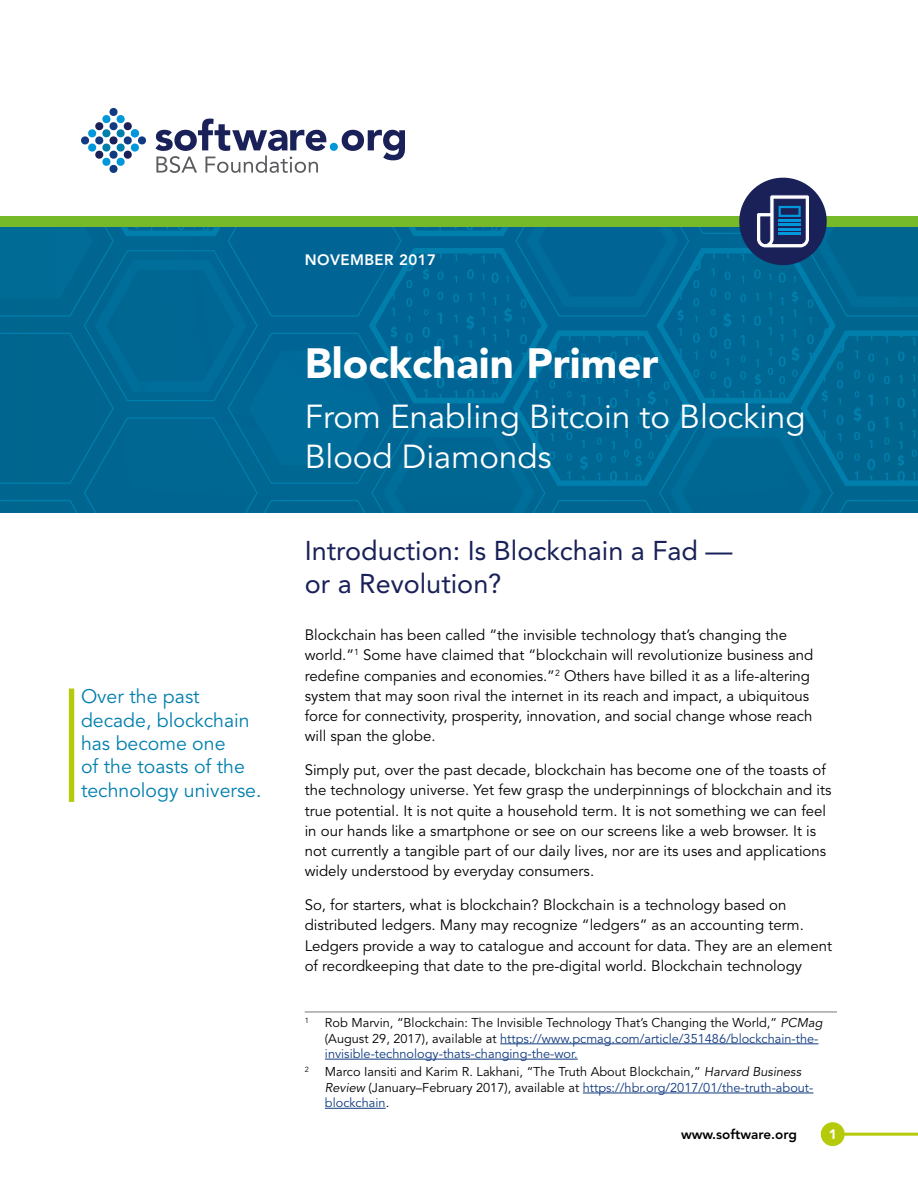
<style>
.page{position:relative;width:918px;height:1188px;background:#fff}
.page>*{position:absolute;margin:0;border:0;box-sizing:border-box;transform-origin:0 0}
.t1{font:900 42px "Avenir LT Std";color:#fff}
.t2{font:33px/39.6px "Avenir LT Std";color:#fff}
.t3{font:27px/32.4px "Avenir LT Std";color:#1a2158}
.t4{font:19.5px/23.4px "Avenir LT Std";color:#007fad}
.t5{font:15px/20.2px "Avenir LT Std";color:#000}
.t6{font:800 15px "Avenir LT Std";letter-spacing:.03em;color:#fff}
.t7{font:800 13.5px "Avenir LT Std";color:#000}
.t8{font:900 13.5px "Avenir LT Std";color:#fff}
.t9{font:12.75px/15.3px "Avenir LT Std";color:#103a81}
.t10{font:12.75px/15.3px "Avenir LT Std";color:#000}
.t11{font:7.5px "Avenir LT Std";color:#000}
.s1{color:#000}
.s2{font-style:italic;color:#000}
.s3{font-style:italic}
.s4{color:#103a81}
</style>
<div class="page">
<hr style="left:833px;top:1133px;width:85px;height:3px;background:#b4ca0b">
<div style="left:821px;top:1122px;width:24px;height:24px;background:#b4ca0b;border-radius:50%"></div>
<img style="left:0;top:227px;width:918px;height:286px">
<svg style="left:81px;top:108px;width:65px;height:65px"></svg>
<svg style="left:155px;top:119px;width:250px;height:54px"></svg>
<hr style="left:305px;top:1012px;width:532px;height:1px;background:#77797c">
<hr style="left:500px;top:1044px;width:318px;height:1px;background:#103a81">
<hr style="left:325px;top:1059px;width:253px;height:1px;background:#103a81">
<hr style="left:583px;top:1093px;width:230px;height:1px;background:#103a81">
<hr style="left:325px;top:1108px;width:61px;height:1px;background:#103a81">
<div style="left:69px;top:688px;width:5px;height:114px;background:#b4ca0b"></div>
<div style="left:0;top:216px;width:918px;height:11px;background:#76ba29"></div>
<svg style="left:735px;top:177px;width:96px;height:92px"></svg>
<hr style="left:779px;top:224px;width:22px;height:2px;background:#0098db">
<hr style="left:779px;top:219px;width:22px;height:2px;background:#0098db">
<hr style="left:779px;top:232px;width:22px;height:3px;background:#0098db">
<hr style="left:779px;top:228px;width:22px;height:2px;background:#0098db">
<h3 class="t4" style="left:81px;top:685px;width:182px">Over the past decade, blockchain has become one<br>of the toasts of the technology universe.</h3>
<p class="t6" style="left:305px;top:251px;width:133px">NOVEMBER 2017</p>
<h1 class="t1" style="left:305px;top:338px;width:355px">Blockchain Primer</h1>
<h2 class="t2" style="left:305px;top:398px;width:503px">From Enabling Bitcoin to Blocking<br>Blood Diamonds</h2>
<h3 class="t3" style="left:305px;top:535px;width:429px">Introduction: Is Blockchain a Fad — or a Revolution?</h3>
<p class="t5" style="left:305px;top:625px;width:510px">Blockchain has been called “the invisible technology that’s changing the world.”<sup>1</sup> Some have claimed that “blockchain will revolutionize business and redefine companies and economies.”<sup>2</sup> Others have billed it as a life-altering system that may soon rival the internet in its reach and impact, a ubiquitous force for connectivity, prosperity, innovation, and social change whose reach will span the globe.</p>
<p class="t5" style="left:305px;top:760px;width:528px">Simply put, over the past decade, blockchain has become one of the toasts of the technology universe. Yet few grasp the underpinnings of blockchain and its true potential. It is not quite a household term. It is not something we can feel in our hands like a smartphone or see on our screens like a web browser. It is not currently a tangible part of our daily lives, nor are its uses and applications widely understood by everyday consumers.</p>
<p class="t5" style="left:305px;top:895px;width:529px">So, for starters, what is blockchain? Blockchain is a technology based on distributed ledgers. Many may recognize “ledgers” as an accounting term.<br>Ledgers provide a way to catalogue and account for data. They are an element of recordkeeping that date to the pre-digital world. Blockchain technology</p>
<p class="t11" style="left:305px;top:1016px;width:6px">1</p>
<p class="t9" style="left:325px;top:1016px;width:499px"><span class="s1">Rob Marvin, “Blockchain: The Invisible Technology That’s Changing the World,”</span> <span class="s2">PCMag </span><span class="s1">(August 29, 2017), available at</span> https://www.pcmag.com/article/351486/blockchain-the&shy;invisible-technology-thats-changing-the-wor.</p>
<p class="t11" style="left:305px;top:1065px;width:6px">2</p>
<p class="t10" style="left:325px;top:1065px;width:490px">Marco Iansiti and Karim R. Lakhani, “The Truth About Blockchain,” <span class="s3">Harvard Business<br>Review</span> (January–February 2017), available at <span class="s4">https://hbr.org/2017/01/the-truth-about&shy;blockchain</span>.</p>
<p class="t7" style="left:681px;top:1127px;width:117px">www.software.org</p>
<p class="t8" style="left:829px;top:1126px;width:9px">1</p>
</div>
